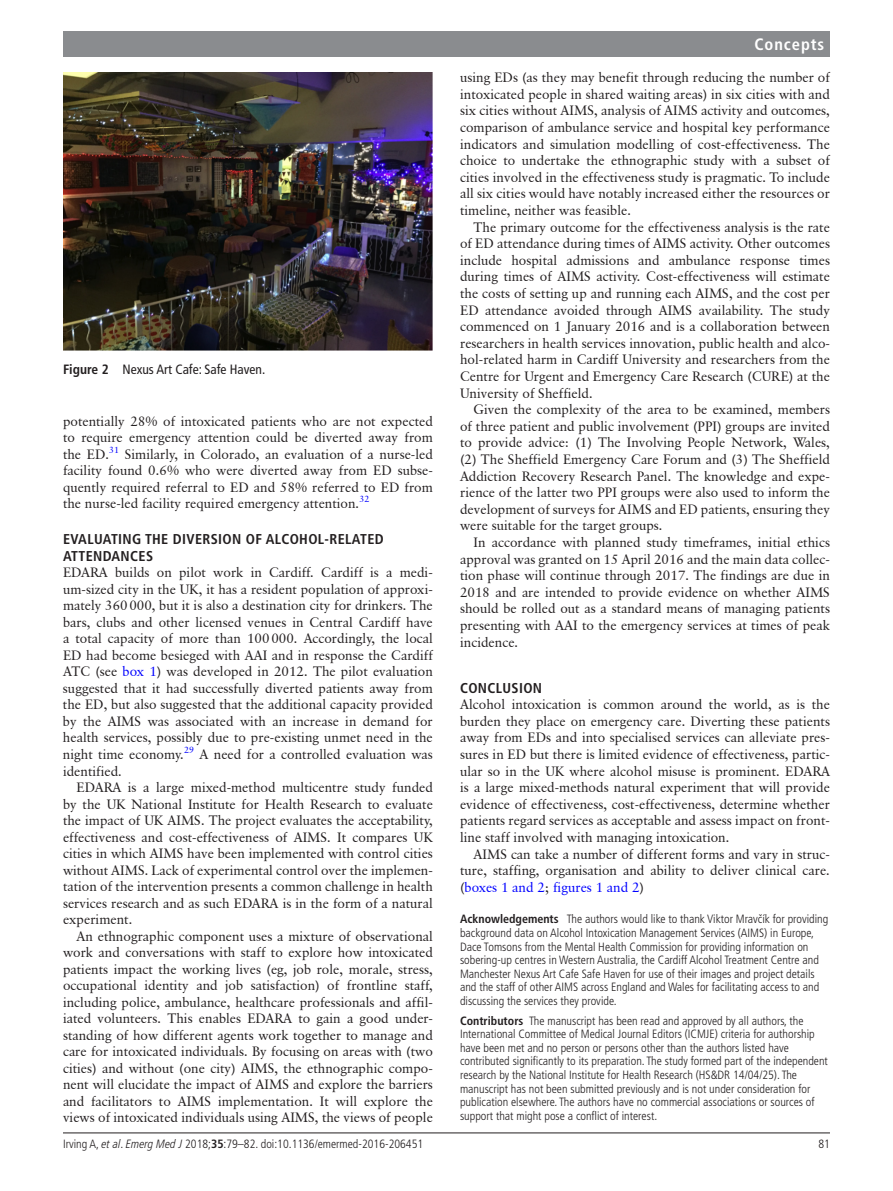
<style>
.page{position:relative;width:893px;height:1191px;background:#fff}
.page>*{position:absolute;margin:0;border:0;box-sizing:border-box;transform-origin:0 0}
.t1{font:700 condensed 16.5px "Frutiger LT Pro";letter-spacing:.055em;color:#fff}
.t2{font:700 condensed 14.25px/17.2px "Frutiger LT Pro";letter-spacing:.025em;color:#231f20}
.t3{font:13.5px/16.6px "Classical Garamond BT";color:#231f20;text-align:justify}
.t4{font:condensed 13.5px "Frutiger LT Pro";color:#231f20}
.t5{font:300 condensed 12px/13.6px "Frutiger LT Pro";color:#231f20}
.s1{font-weight:700}
.s2{color:#00f}
.s3{font-style:italic}
</style>
<div class="page">
<hr style="left:63px;top:1132px;width:767px;height:1px;background:#231f20">
<div style="left:63px;top:31px;width:767px;height:25px;background:#8a8c8f"></div>
<img style="left:63px;top:72px;width:370px;height:278px">
<p class="t4" style="left:63px;top:362px;width:204px"><span class="s1">FIGURE 2</span> Nexus Art Cafe: Safe Haven.</p>
<p class="t3" style="left:63px;top:413px;width:371px">potentially 28% of intoxicated patients who are not expected to require emergency attention could be diverted away from the ED.<sup>31</sup> Similarly, in Colorado, an evaluation of a nurse-led facility found 0.6% who were diverted away from ED subse&shy;quently required referral to ED and 58% referred to ED from the nurse-led facility required emergency attention.<sup>32</sup></p>
<p class="t2" style="left:63px;top:530px;width:322px">EVALUATI NG THE DIVERSION OF ALCOHOL-RELATED<br>ATTENDANCES</p>
<p class="t3" style="left:63px;top:564px;width:371px">EDARA builds on pilot work in Cardiff. Cardiff is a medi&shy;um-sized city in the UK, it has a resident population of approxi&shy;mately 360000, but it is also a destination city for drinkers. The bars, clubs and other licensed venues in Central Cardiff have a total capacity of more than 100000. Accordingly, the local ED had become besieged with AAI and in response the Cardiff ATC (see <span class="s2">box 1</span>) was developed in 2012. The pilot evaluation suggested that it had successfully diverted patients away from the ED, but also suggested that the additional capacity provided by the AIMS was associated with an increase in demand for health services, possibly due to pre-existing unmet need in the night time economy.<sup>29</sup> A need for a controlled evaluation was identified.</p>
<p class="t3" style="left:63px;top:779px;width:371px;text-indent:14px">EDARA is a large mixed-method multicentre study funded by the UK National Institute for Health Research to evaluate the impact of UK AIMS. The project evaluates the acceptability, effectiveness and cost-effectiveness of AIMS. It compares UK cities in which AIMS have been implemented with control cities without AIMS. Lack of experimental control over the implemen&shy;tation of the intervention presents a common challenge in health services research and as such EDARA is in the form of a natural experiment.</p>
<p class="t3" style="left:63px;top:927px;width:371px;text-indent:14px">An ethnographic component uses a mixture of observational work and conversations with staff to explore how intoxicated patients impact the working lives (eg, job role, morale, stress, occupational identity and job satisfaction) of frontline staff, including police, ambulance, healthcare professionals and affil&shy;iated volunteers. This enables EDARA to gain a good under&shy;standing of how different agents work together to manage and care for intoxicated individuals. By focusing on areas with (two cities) and without (one city) AIMS, the ethnographic compo&shy;nent will elucidate the impact of AIMS and explore the barriers and facilitators to AIMS implementation. It will explore the views of intoxicated individuals using AIMS, the views of people</p>
<p class="t1" style="left:754px;top:34px;width:71px">CONCEPTS</p>
<p class="t3" style="left:460px;top:69px;width:371px">using EDs (as they may benefit through reducing the number of intoxicated people in shared waiting areas) in six cities with and six cities without AIMS, analysis of AIMS activity and outcomes, comparison of ambulance service and hospital key performance indicators and simulation modelling of cost-effectiveness. The choice to undertake the ethnographic study with a subset of cities involved in the effectiveness study is pragmatic. To include all six cities would have notably increased either the resources or timeline, neither was feasible.</p>
<p class="t3" style="left:460px;top:218px;width:371px;text-indent:14px">The primary outcome for the effectiveness analysis is the rate of ED attendance during times of AIMS activity. Other outcomes include hospital admissions and ambulance response times during times of AIMS activity. Cost-effectiveness will estimate the costs of setting up and running each AIMS, and the cost per ED attendance avoided through AIMS availability. The study commenced on 1 January 2016 and is a collaboration between researchers in health services innovation, public health and alco&shy;hol-related harm in Cardiff University and researchers from the Centre for Urgent and Emergency Care Research (CURE) at the University of Sheffield.</p>
<p class="t3" style="left:460px;top:401px;width:371px;text-indent:14px">Given the complexity of the area to be examined, members of three patient and public involvement (PPI) groups are invited to provide advice: (1) The Involving People Network, Wales, (2) The Sheffield Emergency Care Forum and (3) The Sheffield Addiction Recovery Research Panel. The knowledge and expe&shy;rience of the latter two PPI groups were also used to inform the development of surveys for AIMS and ED patients, ensuring they were suitable for the target groups.</p>
<p class="t3" style="left:460px;top:534px;width:371px;text-indent:14px">In accordance with planned study timeframes, initial ethics approval was granted on 15 April 2016 and the main data collec&shy;tion phase will continue through 2017. The findings are due in 2018 and are intended to provide evidence on whether AIMS should be rolled out as a standard means of managing patients presenting with AAI to the emergency services at times of peak incidence.</p>
<p class="t2" style="left:460px;top:679px;width:84px">CONCLUSION</p>
<p class="t3" style="left:460px;top:696px;width:371px">Alcohol intoxication is common around the world, as is the burden they place on emergency care. Diverting these patients away from EDs and into specialised services can alleviate pres&shy;sures in ED but there is limited evidence of effectiveness, partic&shy;ular so in the UK where alcohol misuse is prominent. EDARA is a large mixed-methods natural experiment that will provide evidence of effectiveness, cost-effectiveness, determine whether patients regard services as acceptable and assess impact on front&shy;line staff involved with managing intoxication.</p>
<p class="t3" style="left:460px;top:845px;width:371px;text-indent:14px">AIMS can take a number of different forms and vary in struc&shy;ture, staffing, organisation and ability to deliver clinical care. (<span class="s2">boxes 1 and 2</span>; <span class="s2">figures 1 and 2</span>)</p>
<p class="t5" style="left:460px;top:912px;width:370px"><span class="s1">ACKNOWLEDGEMENTS</span> The authors would like to thank Viktor Mravčík for providing background data on Alcohol Intoxication Management Services (AIMS) in Europe, Dace Tomsons from the Mental Health Commission for providing information on sobering-up centres in Western Australia, the Cardiff Alcohol Treatment Centre and Manchester Nexus Art Cafe Safe Haven for use of their images and project details and the staff of other AIMS across England and Wales for facilitating access to and discussing the services they provide.</p>
<p class="t5" style="left:460px;top:1013px;width:369px"><span class="s1">CONTRIBUTORS</span> The manuscript has been read and approved by all authors, the International Committee of Medical Journal Editors (ICMJE) criteria for authorship have been met and no person or persons other than the authors listed have contributed significantly to its preparation. The study formed part of the independent research by the National Institute for Health Research (HS&amp;DR 14/04/25). The manuscript has not been submitted previously and is not under consideration for publication elsewhere. The authors have no commercial associations or sources of support that might pose a conflict of interest.</p>
<p class="t5" style="left:63px;top:1136px;width:362px">Irving A, <span class="s3">et al</span>. <span class="s3">Emerg Med J</span> 2018;<span class="s1">35</span>:79–82. doi:10.1136/emermed-2016-206451</p>
<p class="t5" style="left:818px;top:1136px;width:13px">81</p>
</div>
